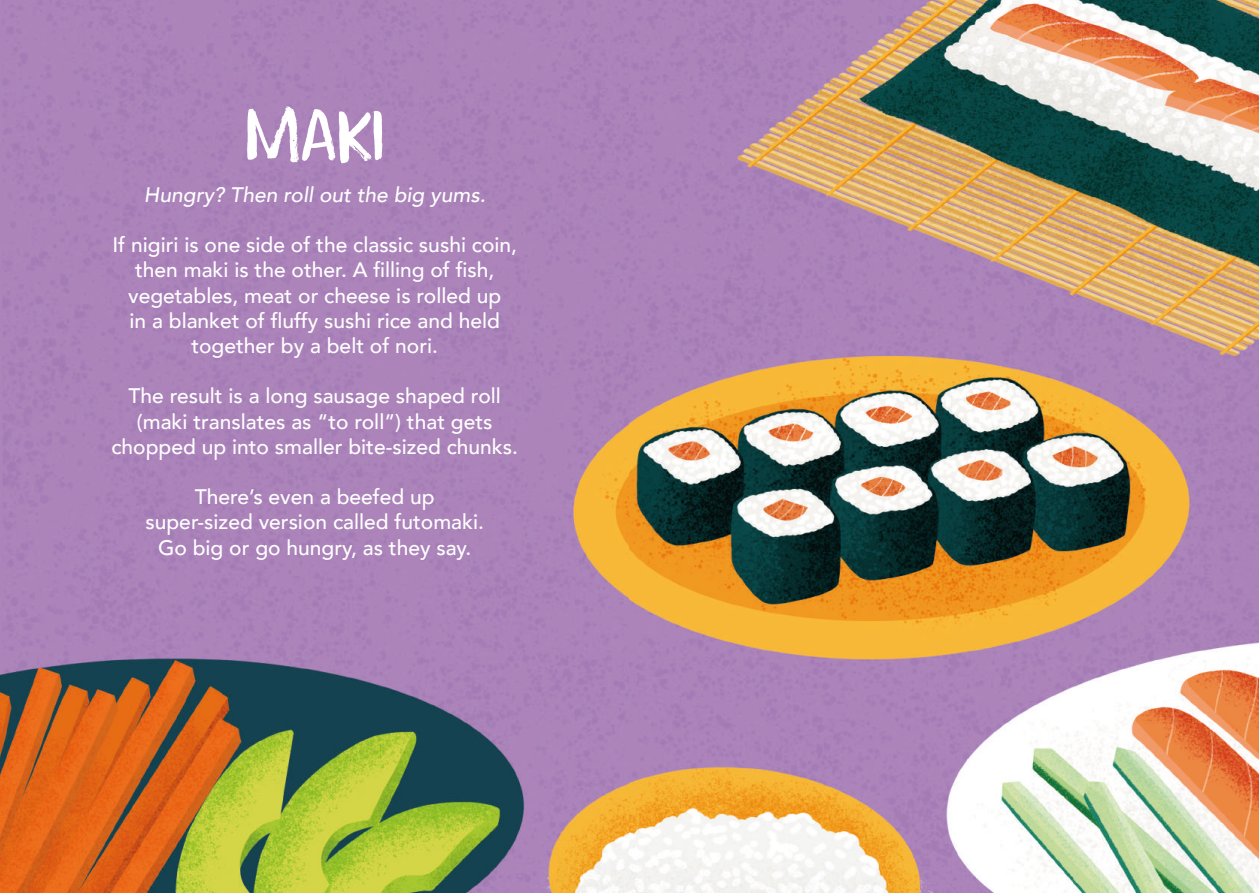
<style>
.page{position:relative;width:1259px;height:893px;background:#fff}
.page>*{position:absolute;margin:0;border:0;box-sizing:border-box;transform-origin:0 0}
.t1{font:75px "Senko Hanabi DEMO";color:#fff}
.t2{font:500 21px/25.2px "Avenir";color:#fff;text-align:center}
.t3{font:italic 500 21px "Avenir";color:#fff}
</style>
<div class="page">
<img style="left:0;top:0;width:1259px;height:893px">
<h1 class="t1" style="left:245px;top:95px;width:141px">MAKI</h1>
<p class="t3" style="left:144px;top:182px;width:343px">Hungry? Then roll out the big yums.</p>
<p class="t2" style="left:112px;top:231px;width:406px">If nigiri is one side of the classic sushi coin, then maki is the other. A filling of fish, vegetables, meat or cheese is rolled up<br>in a blanket of fluffy sushi rice and held together by a belt of nori.</p>
<p class="t2" style="left:111px;top:382px;width:408px">The result is a long sausage shaped roll (maki translates as “to roll”) that gets chopped up into smaller bite-sized chunks.</p>
<p class="t2" style="left:145px;top:483px;width:340px">There’s even a beefed up super-sized version called futomaki.<br>Go big or go hungry, as they say.</p>
</div>
